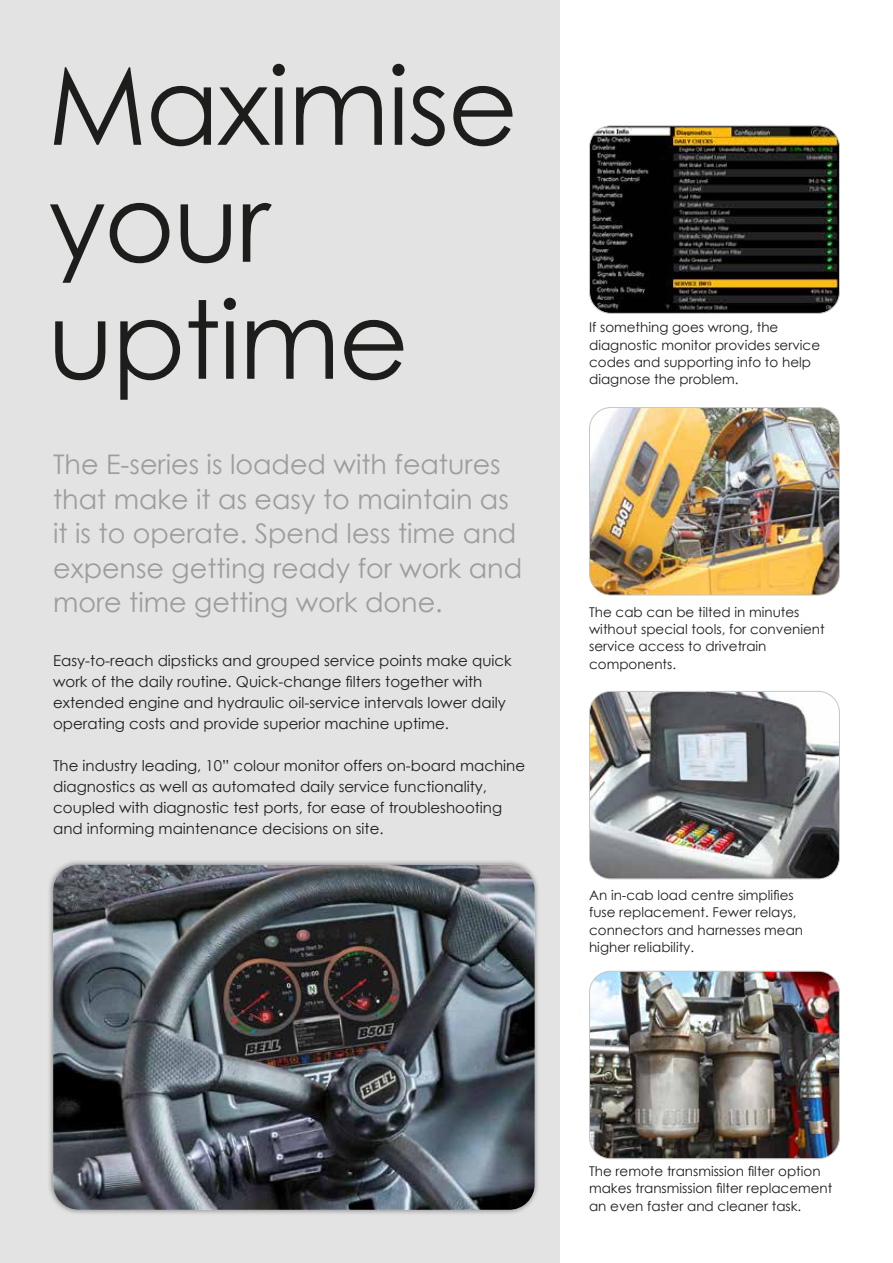
<style>
.page{position:relative;width:893px;height:1263px;background:#fff}
.page>*{position:absolute;margin:0;border:0;box-sizing:border-box;transform-origin:0 0}
.t1{font:108px/117px "Century Gothic";letter-spacing:-.015em;color:#1d1d1b}
.t2{font:27px/34.5px "Century Gothic";color:#9d9d9c}
.t3{font:15px/21px "Century Gothic";color:#1d1d1b}
.t4{font:13.5px/17.2px "Century Gothic";color:#1d1d1b}
</style>
<div class="page">
<div style="left:0;top:0;width:560px;height:1263px;background:#e3e3e3"></div>
<img style="left:589px;top:409px;width:249px;height:186px">
<div style="left:589px;top:407px;width:251px;height:188px;border:1px solid #c6c6c6;border-radius:21px"></div>
<img style="left:589px;top:127px;width:249px;height:185px">
<div style="left:589px;top:125px;width:251px;height:189px;border:1px solid #c6c6c6;border-radius:21px"></div>
<img style="left:589px;top:691px;width:249px;height:188px">
<div style="left:589px;top:691px;width:251px;height:188px;border:1px solid #c6c6c6;border-radius:21px"></div>
<img style="left:589px;top:971px;width:249px;height:188px">
<div style="left:589px;top:971px;width:251px;height:188px;border:1px solid #c6c6c6;border-radius:21px"></div>
<div style="left:48px;top:859px;width:492px;height:356px;background:#1d1d1b;opacity:.5"></div>
<img style="left:53px;top:865px;width:482px;height:345px">
<h1 class="t1" style="left:48px;top:46px;width:472px">Maximise your uptime</h1>
<h2 class="t2" style="left:53px;top:447px;width:471px">The E-series is loaded with features that make it as easy to maintain as it is to operate. Spend less time and expense getting ready for work and more time getting work done.</h2>
<p class="t3" style="left:53px;top:649px;width:460px">Easy-to-reach dipsticks and grouped service points make quick work of the daily routine. Quick-change filters together with extended engine and hydraulic oil-service intervals lower daily operating costs and provide superior machine uptime.</p>
<p class="t3" style="left:53px;top:754px;width:473px">The industry leading, 10” colour monitor offers on-board machine diagnostics as well as automated daily service functionality, coupled with diagnostic test ports, for ease of troubleshooting and informing maintenance decisions on site.</p>
<p class="t4" style="left:589px;top:319px;width:233px">If something goes wrong, the diagnostic monitor provides service codes and supporting info to help diagnose the problem.</p>
<p class="t4" style="left:589px;top:603px;width:237px">The cab can be tilted in minutes without special tools, for convenient service access to drivetrain components.</p>
<p class="t4" style="left:589px;top:886px;width:216px">An in-cab load centre simplifies fuse replacement. Fewer relays, connectors and harnesses mean higher reliability.</p>
<p class="t4" style="left:589px;top:1162px;width:245px">The remote transmission filter option makes transmission filter replacement an even faster and cleaner task.</p>
</div>
